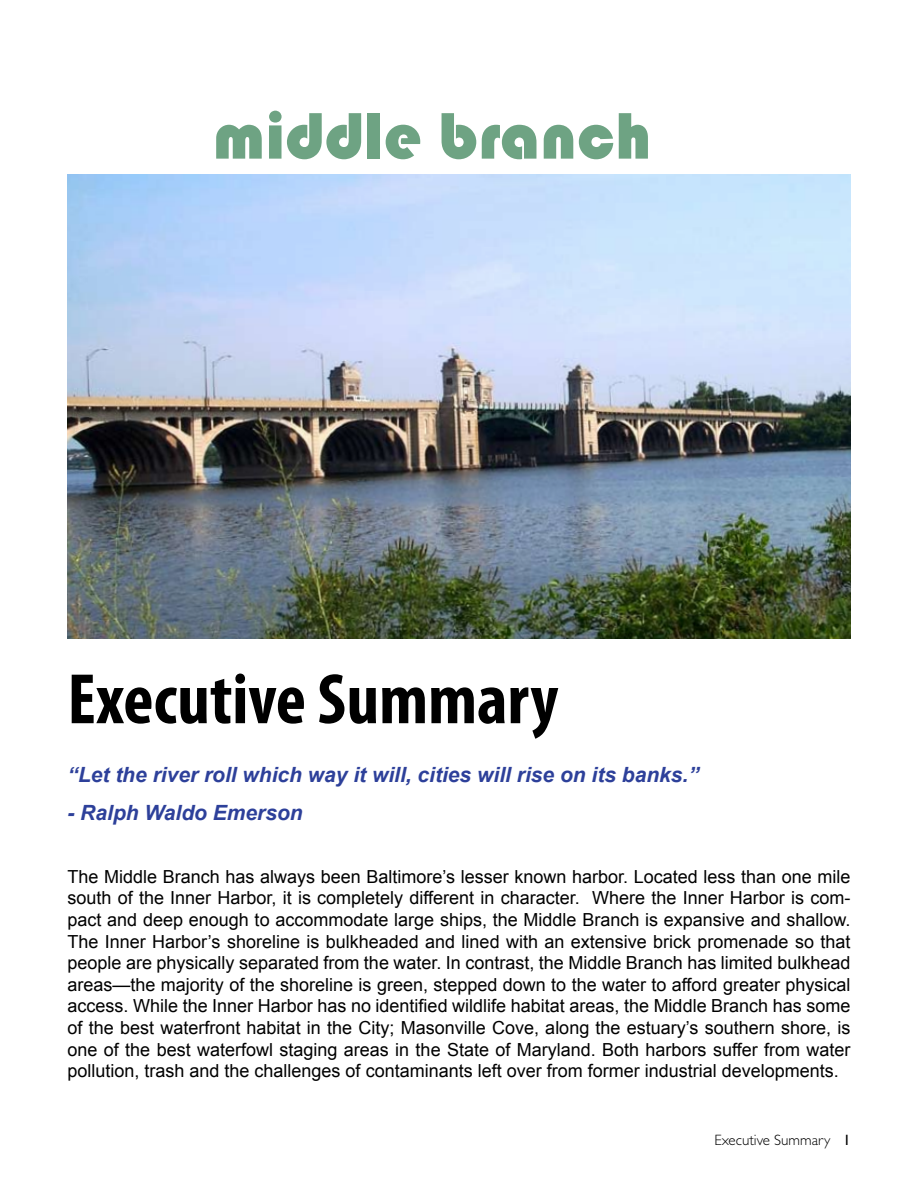
<style>
.page{position:relative;width:918px;height:1188px;background:#fff}
.page>*{position:absolute;margin:0;border:0;box-sizing:border-box;transform-origin:0 0}
.t1{font:700 condensed 72px "Myriad Pro";color:#000}
.t2{font:68.1px "Bauhaus 93";color:#6ea383}
.t3{font:italic 700 21px "Arial";color:#2d409a}
.t4{font:18px/21.6px "Arial";color:#000;text-align:justify}
.t5{font:300 15px "Gill Sans Std";color:#000}
</style>
<div class="page">
<img style="left:68px;top:175px;width:782px;height:464px">
<h2 class="t2" style="left:213px;top:97px;width:441px">middle branch</h2>
<h1 class="t1" style="left:68px;top:654px;width:492px">Executive Summary</h1>
<p class="t3" style="left:68px;top:761px;width:633px">“Let the river roll which way it will, cities will rise on its banks.”</p>
<p class="t3" style="left:68px;top:799px;width:237px">- Ralph Waldo Emerson</p>
<p class="t4" style="left:67px;top:866px;width:785px">The Middle Branch has always been Baltimore’s lesser known harbor. Located less than one mile south of the Inner Harbor, it is completely different in character. Where the Inner Harbor is com&shy;pact and deep enough to accommodate large ships, the Middle Branch is expansive and shallow.<br>The Inner Harbor’s shoreline is bulkheaded and lined with an extensive brick promenade so that people are physically separated from the water. In contrast, the Middle Branch has limited bulkhead areas—the majority of the shoreline is green, stepped down to the water to afford greater physical access. While the Inner Harbor has no identified wildlife habitat areas, the Middle Branch has some of the best waterfront habitat in the City; Masonville Cove, along the estuary’s southern shore, is one of the best waterfowl staging areas in the State of Maryland. Both harbors suffer from water pollution, trash and the challenges of contaminants left over from former industrial developments.</p>
<p class="t5" style="left:714px;top:1132px;width:118px">Executive Summary</p>
</div>
